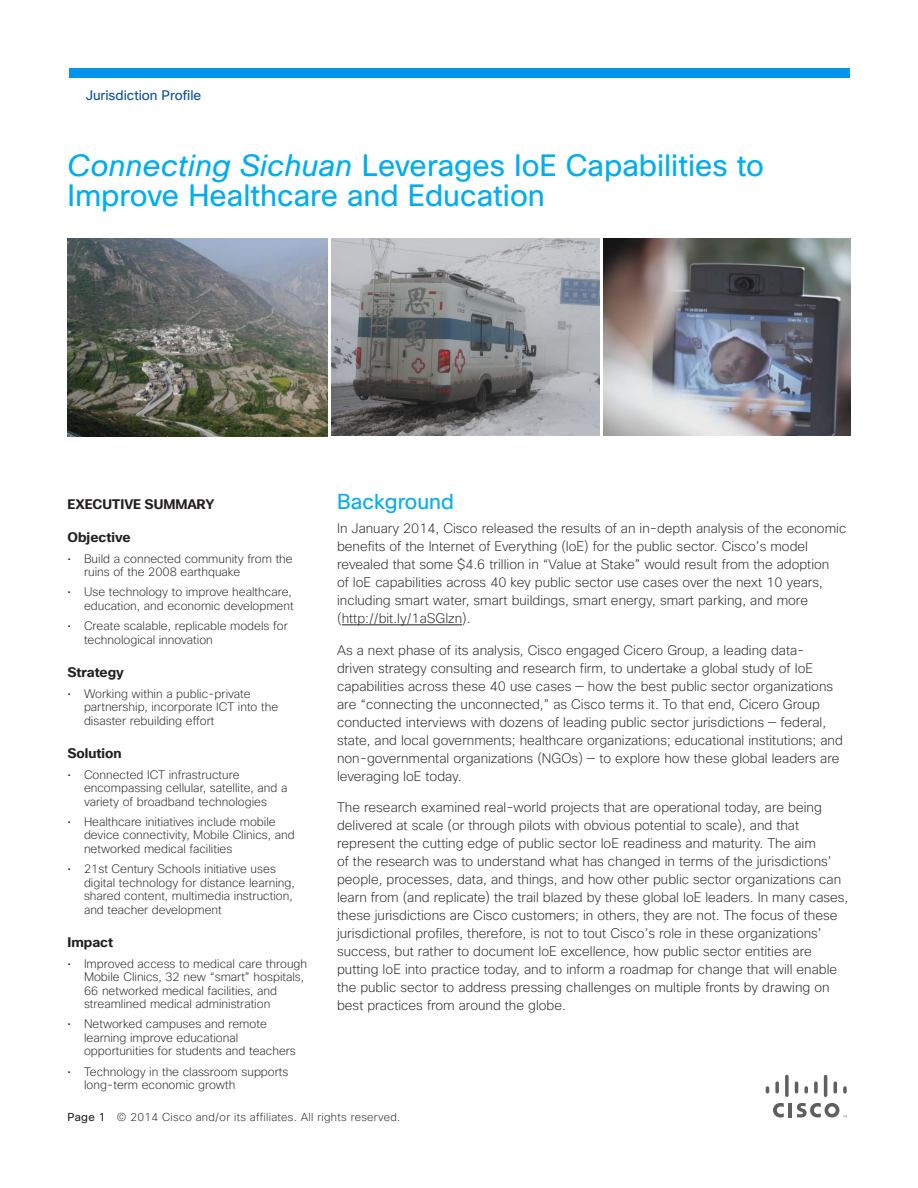
<style>
.page{position:relative;width:918px;height:1188px;background:#fff}
.page>*{position:absolute;margin:0;border:0;box-sizing:border-box;transform-origin:0 0}
.Head_1{font:30px/30px "Cisco Sans";color:#00aeef}
.Intro_1{font:21px "Cisco Sans";color:#00aeef}
.Body_1{font:200 13.5px/18px "Cisco Sans";color:#231f20}
.Intro_1-2{font:700 13.5px "Cisco Sans";color:#231f20}
.Page_head_1{font:13.5px "Cisco Sans";color:#0a4fa0}
.t1{font:200 12px/13.5px "Cisco Sans";color:#231f20}
.Folio{font:200 11.25px "Cisco Sans";letter-spacing:.025em;color:#231f20}
.s1{font-family:"Cisco";font-style:italic}
.s2{font-weight:400}
</style>
<div class="page">
<hr style="left:342px;top:625px;width:120px;height:1px;background:#231f20">
<hr style="left:789px;top:1103px;width:3px;height:14px;background:#5f5f62">
<svg style="left:773px;top:1103px;width:11px;height:14px"></svg>
<svg style="left:766px;top:1086px;width:3px;height:8px"></svg>
<svg style="left:775px;top:1081px;width:4px;height:13px"></svg>
<svg style="left:785px;top:1075px;width:4px;height:22px"></svg>
<svg style="left:795px;top:1081px;width:3px;height:13px"></svg>
<svg style="left:804px;top:1086px;width:4px;height:8px"></svg>
<svg style="left:814px;top:1081px;width:4px;height:13px"></svg>
<hr style="left:824px;top:1075px;width:3px;height:22px;background:#5f5f62;border-radius:2px">
<svg style="left:834px;top:1081px;width:3px;height:13px"></svg>
<svg style="left:843px;top:1086px;width:4px;height:8px"></svg>
<svg style="left:797px;top:1103px;width:50px;height:14px"></svg>
<div style="left:69px;top:68px;width:780px;height:10px;background:#0095ea"></div>
<img style="left:331px;top:239px;width:268px;height:197px">
<img style="left:603px;top:239px;width:247px;height:197px">
<img style="left:68px;top:239px;width:259px;height:197px">
<p class="Page_head_1" style="left:86px;top:86px;width:117px">Jurisdiction Profile</p>
<p class="Head_1" style="left:68px;top:151px;width:698px"><span class="s1">Connecting Sichuan</span> Leverages IoE Capabilities to<br>Improve Healthcare and Education</p>
<p class="Intro_1-2" style="left:68px;top:495px;width:149px">EXECUTIVE SUMMARY</p>
<p class="Intro_1-2" style="left:68px;top:529px;width:65px">Objective</p>
<p class="t1" style="left:84px;top:552px;width:210px;text-indent:-16px">• Build a connected community from the ruins of the 2008 earthquake</p>
<p class="t1" style="left:68px;top:585px;width:228px;text-align:right">• Use technology to improve healthcare, education, and economic development</p>
<p class="t1" style="left:84px;top:619px;width:205px;text-indent:-16px">• Create scalable, replicable models for technological innovation</p>
<p class="Intro_1-2" style="left:68px;top:664px;width:58px">Strategy</p>
<p class="t1" style="left:84px;top:687px;width:196px;text-indent:-16px">• Working within a public-private partnership, incorporate ICT into the disaster rebuilding effort</p>
<p class="Intro_1-2" style="left:68px;top:745px;width:56px">Solution</p>
<p class="t1" style="left:84px;top:768px;width:205px;text-indent:-16px">• Connected ICT infrastructure encompassing cellular, satellite, and a variety of broadband technologies</p>
<p class="t1" style="left:84px;top:815px;width:212px;text-indent:-16px">• Healthcare initiatives include mobile device connectivity, Mobile Clinics, and networked medical facilities</p>
<p class="t1" style="left:84px;top:862px;width:212px;text-indent:-16px">• 21st Century Schools initiative uses digital technology for distance learning, shared content, multimedia instruction, and teacher development</p>
<p class="Intro_1-2" style="left:68px;top:934px;width:47px">Impact</p>
<p class="t1" style="left:84px;top:957px;width:225px;text-indent:-16px">• Improved access to medical care through Mobile Clinics, 32 new “smart” hospitals, 66 networked medical facilities, and streamlined medical administration</p>
<p class="t1" style="left:84px;top:1017px;width:213px;text-indent:-16px">• Networked campuses and remote learning improve educational opportunities for students and teachers</p>
<p class="t1" style="left:84px;top:1065px;width:206px;text-indent:-16px">• Technology in the classroom supports long-term economic growth</p>
<p class="Intro_1" style="left:337px;top:488px;width:118px">Background</p>
<p class="Body_1" style="left:337px;top:520px;width:511px">In January 2014, Cisco released the results of an in-depth analysis of the economic benefits of the Internet of Everything (IoE) for the public sector. Cisco’s model revealed that some $4.6 trillion in “Value at Stake” would result from the adoption<br>of IoE capabilities across 40 key public sector use cases over the next 10 years, including smart water, smart buildings, smart energy, smart parking, and more (http://bit.ly/1aSGIzn).</p>
<p class="Body_1" style="left:337px;top:641px;width:507px">As a next phase of its analysis, Cisco engaged Cicero Group, a leading data&shy;driven strategy consulting and research firm, to undertake a global study of IoE capabilities across these 40 use cases — how the best public sector organizations are “connecting the unconnected,” as Cisco terms it. To that end, Cicero Group conducted interviews with dozens of leading public sector jurisdictions — federal, state, and local governments; healthcare organizations; educational institutions; and non-governmental organizations (NGOs) — to explore how these global leaders are leveraging IoE today.</p>
<p class="Body_1" style="left:337px;top:799px;width:513px">The research examined real-world projects that are operational today, are being delivered at scale (or through pilots with obvious potential to scale), and that represent the cutting edge of public sector IoE readiness and maturity. The aim<br>of the research was to understand what has changed in terms of the jurisdictions’ people, processes, data, and things, and how other public sector organizations can learn from (and replicate) the trail blazed by these global IoE leaders. In many cases, these jurisdictions are Cisco customers; in others, they are not. The focus of these jurisdictional profiles, therefore, is not to tout Cisco’s role in these organizations’ success, but rather to document IoE excellence, how public sector entities are putting IoE into practice today, and to inform a roadmap for change that will enable the public sector to address pressing challenges on multiple fronts by drawing on best practices from around the globe.</p>
<p class="Folio" style="left:68px;top:1109px;width:334px"><span class="s2">Page 1</span> © 2014 Cisco and/or its affiliates. All rights reserved.</p>
</div>
